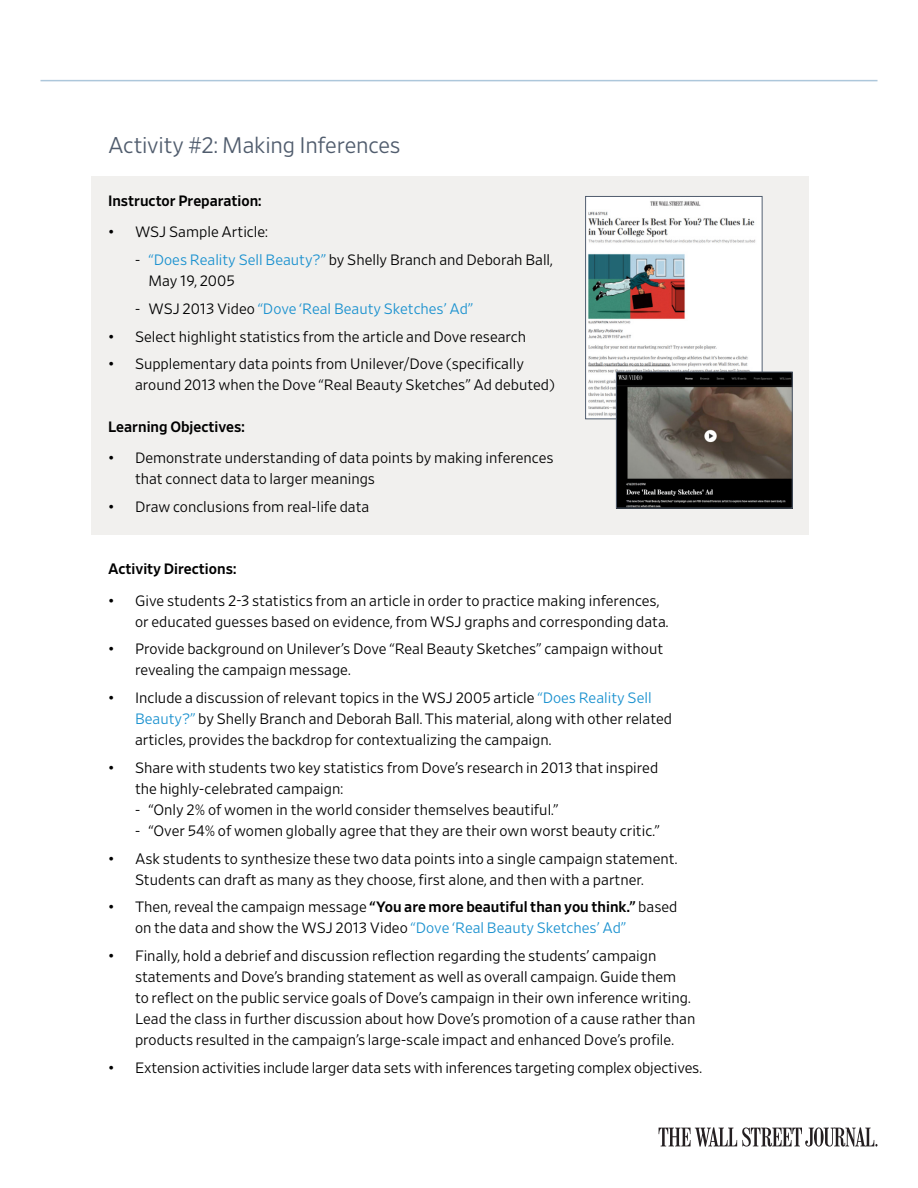
<style>
.page{position:relative;width:918px;height:1188px;background:#fff}
.page>*{position:absolute;margin:0;border:0;box-sizing:border-box;transform-origin:0 0}
.t1{font:300 22.5px "Retina";letter-spacing:-.01em;color:#505c6d}
.t2{font:300 15px/21px "Retina";color:#000}
.t3{font:500 15px "Retina";color:#000}
.t4{font:300 15px "Retina";color:#1a91cf}
.s1{color:#1a91cf}
.s2{color:#000}
.s3{font-weight:500}
</style>
<div class="page">
<div style="left:92px;top:176px;width:717px;height:359px;background:#f1f0ee"></div>
<svg style="left:659px;top:1127px;width:219px;height:20px"></svg>
<hr style="left:40px;top:80px;width:838px;height:1px;background:#adc7db">
<img style="left:587px;top:198px;width:173px;height:219px">
<div style="left:585px;top:196px;width:177px;height:223px;border:1px solid #505c6d"></div>
<img style="left:618px;top:374px;width:172px;height:132px">
<div style="left:616px;top:372px;width:176px;height:136px;border:1px solid #505c6d"></div>
<h1 class="t1" style="left:108px;top:131px;width:294px">Activity #2: Making Inferences</h1>
<p class="t3" style="left:108px;top:191px;width:155px">Instructor Preparation:</p>
<p class="t2" style="left:108px;top:221px;width:162px">• WSJ Sample Article:</p>
<p class="t2" style="left:148px;top:249px;width:406px;text-indent:-14px">- <span class="s1">“Does Reality Sell Beauty?”</span> by Shelly Branch and Deborah Ball,<br>May 19, 2005</p>
<p class="t4" style="left:135px;top:299px;width:340px"><span class="s2">- WSJ 2013 Video</span> “Dove ‘Real Beauty Sketches’ Ad”</p>
<p class="t2" style="left:108px;top:325px;width:420px">• Select highlight statistics from the article and Dove research</p>
<p class="t2" style="left:135px;top:353px;width:422px;text-indent:-27px">• Supplementary data points from Unilever/Dove (specifically around 2013 when the Dove “Real Beauty Sketches” Ad debuted)</p>
<p class="t3" style="left:108px;top:416px;width:138px">Learning Objectives:</p>
<p class="t2" style="left:135px;top:447px;width:420px;text-indent:-27px">• Demonstrate understanding of data points by making inferences that connect data to larger meanings</p>
<p class="t2" style="left:108px;top:496px;width:263px">• Draw conclusions from real-life data</p>
<p class="t3" style="left:108px;top:559px;width:130px">Activity Directions:</p>
<p class="t2" style="left:135px;top:589px;width:535px;text-indent:-27px">• Give students 2-3 statistics from an article in order to practice making inferences, or educated guesses based on evidence, from WSJ graphs and corresponding data.</p>
<p class="t2" style="left:135px;top:638px;width:530px;text-indent:-27px">• Provide background on Unilever’s Dove “Real Beauty Sketches” campaign without revealing the campaign message.</p>
<p class="t2" style="left:135px;top:687px;width:539px;text-indent:-27px">• Include a discussion of relevant topics in the WSJ 2005 article <span class="s1">“Does Reality Sell<br>Beauty?”</span> by Shelly Branch and Deborah Ball. This material, along with other related articles, provides the backdrop for contextualizing the campaign.</p>
<p class="t2" style="left:135px;top:757px;width:525px;text-indent:-27px">• Share with students two key statistics from Dove’s research in 2013 that inspired the highly-celebrated campaign:</p>
<p class="t2" style="left:135px;top:799px;width:425px">- “Only 2% of women in the world consider themselves beautiful.”</p>
<p class="t2" style="left:135px;top:820px;width:526px">- “Over 54% of women globally agree that they are their own worst beauty critic.”</p>
<p class="t2" style="left:108px;top:847px;width:571px;text-align:center">• Ask students to synthesize these two data points into a single campaign statement.<br>Students can draft as many as they choose, first alone, and then with a partner.</p>
<p class="t2" style="left:135px;top:896px;width:544px;text-indent:-27px">• Then, reveal the campaign message <span class="s3">“You are more beautiful than you think.”</span> based on the data and show the WSJ 2013 Video <span class="s1">“Dove ‘Real Beauty Sketches’ Ad”</span></p>
<p class="t2" style="left:135px;top:945px;width:562px;text-indent:-27px">• Finally, hold a debrief and discussion reflection regarding the students’ campaign statements and Dove’s branding statement as well as overall campaign. Guide them<br>to reflect on the public service goals of Dove’s campaign in their own inference writing.<br>Lead the class in further discussion about how Dove’s promotion of a cause rather than products resulted in the campaign’s large-scale impact and enhanced Dove’s profile.</p>
<p class="t2" style="left:108px;top:1057px;width:595px">• Extension activities include larger data sets with inferences targeting complex objectives.</p>
</div>
